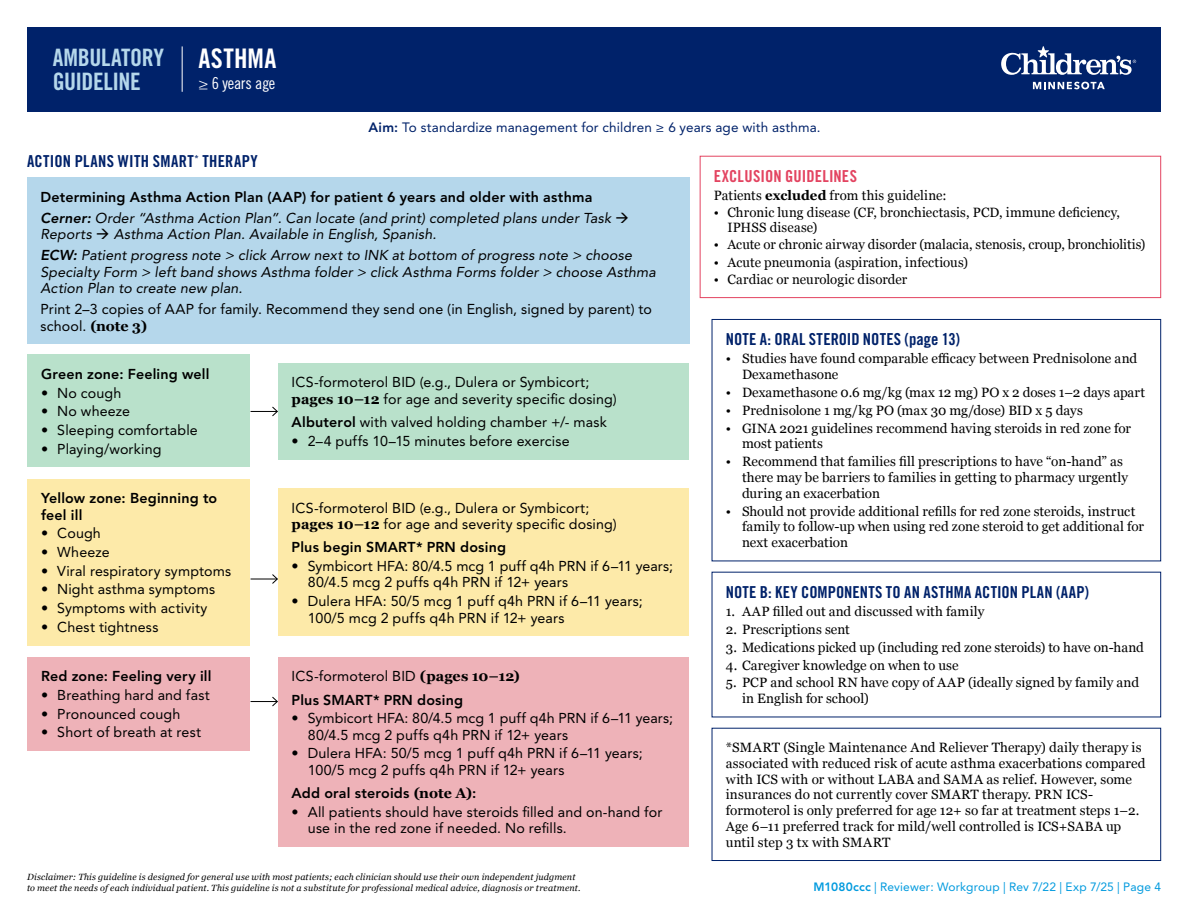
<style>
.page{position:relative;width:1188px;height:918px;background:#fff}
.page>*{position:absolute;margin:0;border:0;box-sizing:border-box;transform-origin:0 0}
.t1{font:27px "Trade Gothic LT Std Bd Cn 20";letter-spacing:.015em;color:#fff}
.t2{font:24px/24px "Trade Gothic LT Std Bd Cn 20";letter-spacing:-.02em;color:#b5d7eb}
.Dash_paragraph{font:16.5px "Trade Gothic LT Std Bd Cn 20";letter-spacing:.015em;color:#00226a}
.Dash_paragraph-2{font:16.5px "Trade Gothic LT Std Bd Cn 20";letter-spacing:.005em;color:#e34461}
.t3{font:16.5px "Trade Gothic LT Pro Cn 18";letter-spacing:-.015em;color:#fff}
.Dash_paragraph-3{font:14.25px/16.5px "Avenir LT Std";letter-spacing:.01em;color:#000}
.Dash_paragraph-4{font:italic 14.25px/16.5px "Avenir LT Std";letter-spacing:.01em;color:#000}
.Dash_paragraph-5{font:800 14.25px/16.5px "Avenir LT Std";letter-spacing:.015em;color:#000}
.Dash_paragraph-6{font:13.5px/15.8px "Georgia";letter-spacing:.005em;color:#000}
.t4{font:13.5px "Avenir LT Std";letter-spacing:.01em;color:#00226a}
.t5{font:12px "Avenir LT Std";letter-spacing:.015em;color:#009ade}
.t6{font:italic 9px/10.8px "Georgia";letter-spacing:.015em;color:#000}
.s1{font-weight:800}
.s2{font-family:"Georgia";font-weight:700}
.s3{font-weight:700}
</style>
<div class="page">
<div style="left:27px;top:27px;width:1134px;height:84px;background:#00226a"></div>
<hr style="left:182px;top:46px;width:1px;height:46px;background:#fff">
<svg style="left:1033px;top:82px;width:72px;height:7px"></svg>
<svg style="left:1001px;top:46px;width:135px;height:29px"></svg>
<div style="left:27px;top:178px;width:662px;height:166px;background:#b5d7eb"></div>
<div style="left:28px;top:355px;width:222px;height:112px;background:#b9e1cb"></div>
<div style="left:28px;top:479px;width:222px;height:166px;background:#fdeaa9"></div>
<div style="left:28px;top:657px;width:222px;height:94px;background:#eeb2b8"></div>
<div style="left:278px;top:363px;width:410px;height:96px;background:#b9e1cb"></div>
<div style="left:278px;top:488px;width:410px;height:148px;background:#fdeaa9"></div>
<div style="left:278px;top:657px;width:410px;height:190px;background:#eeb2b8"></div>
<div style="left:712px;top:319px;width:449px;height:242px;border:1px solid #00226a"></div>
<div style="left:712px;top:728px;width:449px;height:133px;border:1px solid #00226a"></div>
<svg style="left:251px;top:406px;width:27px;height:10px"></svg>
<svg style="left:251px;top:574px;width:27px;height:10px"></svg>
<svg style="left:251px;top:697px;width:27px;height:10px"></svg>
<div style="left:700px;top:156px;width:461px;height:142px;border:1px solid #e34461"></div>
<h2 class="t2" style="left:53px;top:45px;width:113px">AMBULATORY<br>GUIDELINE</h2>
<p class="t1" style="left:199px;top:42px;width:79px">ASTHMA</p>
<p class="t3" style="left:199px;top:74px;width:78px">≥ 6 years age</p>
<p class="Dash_paragraph" style="left:27px;top:151px;width:232px">ACTION PLANS WITH SMART<sup>*</sup> THERAPY</p>
<p class="t4" style="left:369px;top:120px;width:453px"><span class="s1">Aim:</span> To standardize management for children ≥ 6 years age with asthma.</p>
<p class="Dash_paragraph-5" style="left:40px;top:189px;width:553px">Determining Asthma Action Plan (AAP) for patient 6 years and older with asthma</p>
<p class="Dash_paragraph-4" style="left:40px;top:210px;width:590px"><span class="s1">Cerner:</span> Order “Asthma Action Plan”. Can locate (and print) completed plans under Task →<br>Reports → Asthma Action Plan. Available in English, Spanish.</p>
<p class="Dash_paragraph-4" style="left:40px;top:247px;width:617px"><span class="s1">ECW:</span> Patient progress note &gt; click Arrow next to INK at bottom of progress note &gt; choose<br>Specialty Form &gt; left band shows Asthma folder &gt; click Asthma Forms folder &gt; choose Asthma<br>Action Plan to create new plan.</p>
<p class="Dash_paragraph-3" style="left:40px;top:301px;width:613px">Print 2–3 copies of AAP for family. Recommend they send one (in English, signed by parent) to school. <span class="s2">(note 3)</span></p>
<p class="Dash_paragraph-5" style="left:41px;top:366px;width:170px">Green zone: Feeling well</p>
<p class="Dash_paragraph-3" style="left:41px;top:385px;width:82px">• No cough</p>
<p class="Dash_paragraph-3" style="left:41px;top:403px;width:91px">• No wheeze</p>
<p class="Dash_paragraph-3" style="left:41px;top:422px;width:158px">• Sleeping comfortable</p>
<p class="Dash_paragraph-3" style="left:41px;top:440px;width:122px">• Playing/working</p>
<p class="Dash_paragraph-5" style="left:41px;top:490px;width:178px">Yellow zone: Beginning to feel ill</p>
<p class="Dash_paragraph-3" style="left:41px;top:525px;width:61px">• Cough</p>
<p class="Dash_paragraph-3" style="left:41px;top:544px;width:70px">• Wheeze</p>
<p class="Dash_paragraph-3" style="left:41px;top:563px;width:192px">• Viral respiratory symptoms</p>
<p class="Dash_paragraph-3" style="left:41px;top:581px;width:176px">• Night asthma symptoms</p>
<p class="Dash_paragraph-3" style="left:41px;top:600px;width:168px">• Symptoms with activity</p>
<p class="Dash_paragraph-3" style="left:41px;top:619px;width:119px">• Chest tightness</p>
<p class="Dash_paragraph-5" style="left:41px;top:668px;width:172px">Red zone: Feeling very ill</p>
<p class="Dash_paragraph-3" style="left:41px;top:687px;width:170px">• Breathing hard and fast</p>
<p class="Dash_paragraph-3" style="left:41px;top:705px;width:141px">• Pronounced cough</p>
<p class="Dash_paragraph-3" style="left:41px;top:724px;width:162px">• Short of breath at rest</p>
<p class="Dash_paragraph-3" style="left:292px;top:374px;width:327px">ICS-formoterol BID (e.g., Dulera or Symbicort; <span class="s2">pages 10–12</span> for age and severity specific dosing)</p>
<p class="Dash_paragraph-3" style="left:292px;top:414px;width:317px"><span class="s1">Albuterol</span> with valved holding chamber +/- mask</p>
<p class="Dash_paragraph-3" style="left:292px;top:433px;width:279px">• 2–4 puffs 10–15 minutes before exercise</p>
<p class="Dash_paragraph-3" style="left:292px;top:499px;width:327px">ICS-formoterol BID (e.g., Dulera or Symbicort; <span class="s2">pages 10–12</span> for age and severity specific dosing)</p>
<p class="Dash_paragraph-5" style="left:292px;top:539px;width:216px">Plus begin SMART* PRN dosing</p>
<p class="Dash_paragraph-3" style="left:308px;top:558px;width:367px;text-indent:-16px">• Symbicort HFA: 80/4.5 mcg 1 puff q4h PRN if 6–11 years;<br>80/4.5 mcg 2 puffs q4h PRN if 12+ years</p>
<p class="Dash_paragraph-3" style="left:308px;top:593px;width:336px;text-indent:-16px">• Dulera HFA: 50/5 mcg 1 puff q4h PRN if 6–11 years;<br>100/5 mcg 2 puffs q4h PRN if 12+ years</p>
<p class="Dash_paragraph-3" style="left:292px;top:668px;width:230px">ICS-formoterol BID <span class="s2">(pages 10–12)</span></p>
<p class="Dash_paragraph-5" style="left:292px;top:691px;width:173px">Plus SMART* PRN dosing</p>
<p class="Dash_paragraph-3" style="left:308px;top:710px;width:367px;text-indent:-16px">• Symbicort HFA: 80/4.5 mcg 1 puff q4h PRN if 6–11 years;<br>80/4.5 mcg 2 puffs q4h PRN if 12+ years</p>
<p class="Dash_paragraph-3" style="left:308px;top:745px;width:336px;text-indent:-16px">• Dulera HFA: 50/5 mcg 1 puff q4h PRN if 6–11 years;<br>100/5 mcg 2 puffs q4h PRN if 12+ years</p>
<p class="Dash_paragraph-5" style="left:292px;top:785px;width:186px">Add oral steroids <span class="s2">(note A)</span>:</p>
<p class="Dash_paragraph-3" style="left:308px;top:804px;width:356px;text-indent:-16px">• All patients should have steroids filled and on-hand for use in the red zone if needed. No refills.</p>
<p class="t6" style="left:27px;top:871px;width:555px">Disclaimer: This guideline is designed for general use with most patients; each clinician should use their own independent judgment to meet the needs of each individual patient. This guideline is not a substitute for professional medical advice, diagnosis or treatment.</p>
<p class="Dash_paragraph-2" style="left:714px;top:166px;width:145px">EXCLUSION GUIDELINES</p>
<p class="Dash_paragraph-6" style="left:714px;top:187px;width:234px">Patients <span class="s3">excluded</span> from this guideline:</p>
<p class="Dash_paragraph-6" style="left:727px;top:205px;width:394px;line-height:15px;text-indent:-14px">• Chronic lung disease (CF, bronchiectasis, PCD, immune deficiency,<br>IPHSS disease)</p>
<p class="Dash_paragraph-6" style="left:714px;top:236px;width:433px">• Acute or chronic airway disorder (malacia, stenosis, croup, bronchiolitis)</p>
<p class="Dash_paragraph-6" style="left:714px;top:254px;width:256px">• Acute pneumonia (aspiration, infectious)</p>
<p class="Dash_paragraph-6" style="left:714px;top:271px;width:195px">• Cardiac or neurologic disorder</p>
<p class="Dash_paragraph" style="left:726px;top:329px;width:236px">NOTE A: ORAL STEROID NOTES (page 13)</p>
<p class="Dash_paragraph-6" style="left:742px;top:350px;width:397px;text-indent:-16px">• Studies have found comparable efficacy between Prednisolone and<br>Dexamethasone</p>
<p class="Dash_paragraph-6" style="left:726px;top:384px;width:421px">• Dexamethasone 0.6 mg/kg (max 12 mg) PO x 2 doses 1–2 days apart</p>
<p class="Dash_paragraph-6" style="left:726px;top:402px;width:359px">• Prednisolone 1 mg/kg PO (max 30 mg/dose) BID x 5 days</p>
<p class="Dash_paragraph-6" style="left:742px;top:419px;width:391px;text-indent:-16px">• GINA 2021 guidelines recommend having steroids in red zone for most patients</p>
<p class="Dash_paragraph-6" style="left:742px;top:453px;width:387px;text-indent:-16px">• Recommend that families fill prescriptions to have “on-hand” as there may be barriers to families in getting to pharmacy urgently during an exacerbation</p>
<p class="Dash_paragraph-6" style="left:742px;top:503px;width:404px;text-indent:-16px">• Should not provide additional refills for red zone steroids, instruct family to follow-up when using red zone steroid to get additional for next exacerbation</p>
<p class="Dash_paragraph" style="left:726px;top:582px;width:365px">NOTE B: KEY COMPONENTS TO AN ASTHMA ACTION PLAN (AAP)</p>
<p class="Dash_paragraph-6" style="left:726px;top:603px;width:260px">1. AAP filled out and discussed with family</p>
<p class="Dash_paragraph-6" style="left:726px;top:621px;width:125px">2. Prescriptions sent</p>
<p class="Dash_paragraph-6" style="left:726px;top:639px;width:420px">3. Medications picked up (including red zone steroids) to have on-hand</p>
<p class="Dash_paragraph-6" style="left:726px;top:656px;width:234px">4. Caregiver knowledge on when to use</p>
<p class="Dash_paragraph-6" style="left:742px;top:674px;width:399px;text-indent:-16px">5. PCP and school RN have copy of AAP (ideally signed by family and in English for school)</p>
<p class="Dash_paragraph-6" style="left:726px;top:739px;width:421px">*SMART (Single Maintenance And Reliever Therapy) daily therapy is associated with reduced risk of acute asthma exacerbations compared with ICS with or without LABA and SAMA as relief. However, some insurances do not currently cover SMART therapy. PRN ICS&shy;formoterol is only preferred for age 12+ so far at treatment steps 1–2.<br>Age 6–11 preferred track for mild/well controlled is ICS+SABA up until step 3 tx with SMART</p>
<p class="t5" style="left:814px;top:880px;width:349px"><span class="s1">M1080ccc</span> | Reviewer: Workgroup | Rev 7/22 | Exp 7/25 | Page 4</p>
</div>
